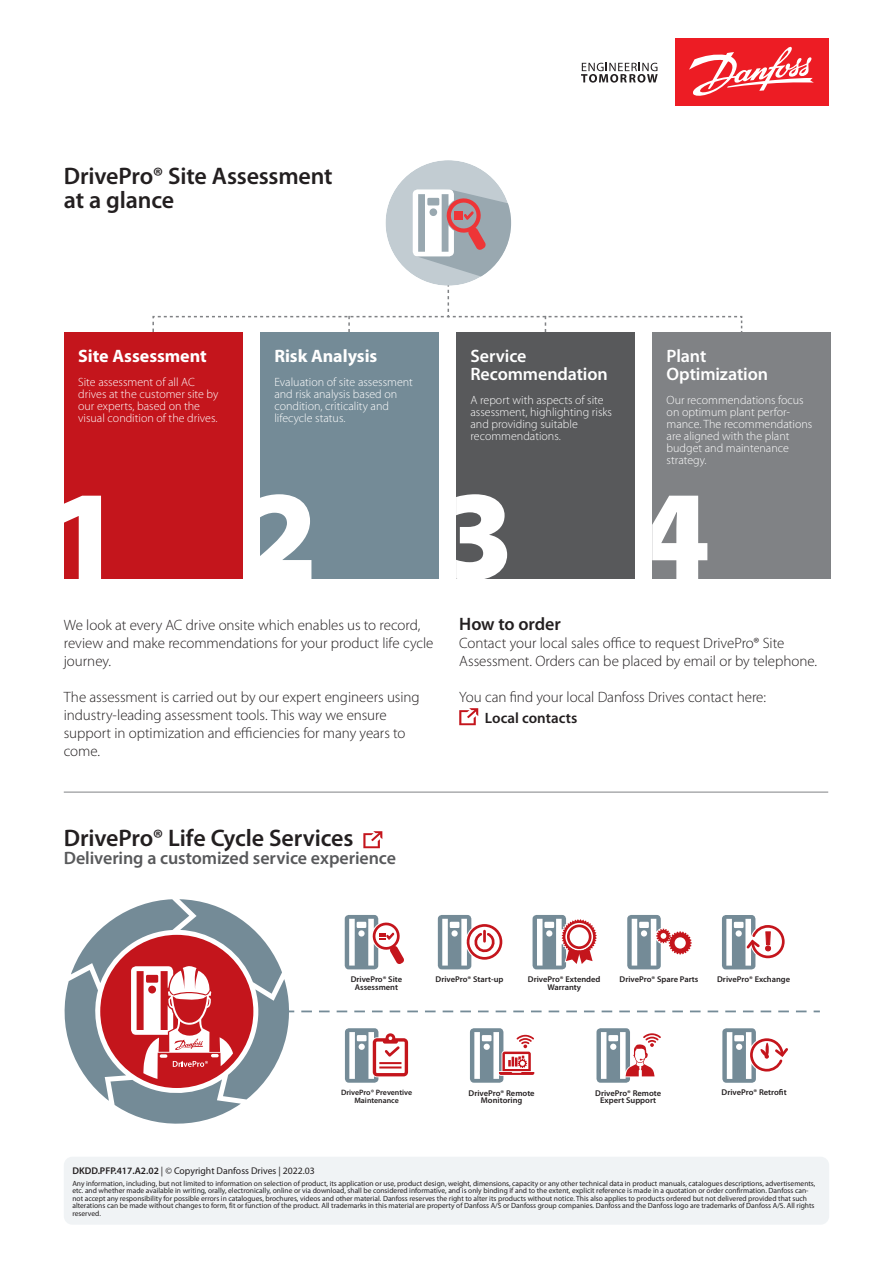
<style>
.page{position:relative;width:893px;height:1263px;background:#fff}
.page>*{position:absolute;margin:0;border:0;box-sizing:border-box;transform-origin:0 0}
.t1{font:600 24px/24px "Myriad Pro";letter-spacing:-.01em;color:#231f20}
.t2{font:600 18px/18px "Myriad Pro";letter-spacing:-.005em;color:#fff}
.t3{font:600 18px "Myriad Pro";letter-spacing:-.005em;color:#58595b}
.t4{font:700 18px "Myriad Pro";color:#fff}
.t5{font:600 18px "Myriad Pro";letter-spacing:-.005em;color:#231f20}
.t6{font:300 15px/18px "Myriad Pro";letter-spacing:-.005em;color:#231f20}
.t7{font:600 15px "Myriad Pro";color:#231f20}
.t8{font:300 12px/12px "Myriad Pro";color:#fff}
.t9{font:9.75px "Myriad Pro";color:#231f20}
.t10{font:600 8.4px/7.5px "Myriad Pro";color:#231f20;text-align:center}
.t11{font:600 7.8px/7.5px "Myriad Pro";color:#231f20;text-align:center}
.t12{font:7.5px/7.5px "Myriad Pro";color:#231f20}
.s1{font-weight:600}
</style>
<div class="page">
<div style="left:675px;top:38px;width:154px;height:67px;background:#ed1c24"></div>
<svg style="left:581px;top:63px;width:77px;height:20px"></svg>
<svg style="left:689px;top:46px;width:125px;height:50px"></svg>
<div style="left:385px;top:160px;width:126px;height:126px;background:#c2ccd2;border-radius:50%"></div>
<svg style="left:152px;top:189px;width:591px;height:143px"></svg>
<div style="left:652px;top:332px;width:179px;height:247px;background:#808285"></div>
<div style="left:456px;top:332px;width:179px;height:247px;background:#58595b"></div>
<div style="left:260px;top:332px;width:179px;height:247px;background:#748b97"></div>
<div style="left:64px;top:332px;width:179px;height:247px;background:#c4151c"></div>
<svg style="left:652px;top:496px;width:55px;height:83px"></svg>
<svg style="left:456px;top:494px;width:51px;height:85px"></svg>
<svg style="left:260px;top:494px;width:51px;height:85px"></svg>
<svg style="left:64px;top:496px;width:37px;height:83px"></svg>
<svg style="left:363px;top:831px;width:19px;height:17px"></svg>
<svg style="left:64px;top:899px;width:742px;height:225px"></svg>
<div style="left:64px;top:1157px;width:765px;height:68px;background:#eaeff2;border-radius:9px"></div>
<svg style="left:459px;top:708px;width:19px;height:17px"></svg>
<hr style="left:64px;top:792px;width:764px;height:1px;background:#808285">
<h1 class="t1" style="left:64px;top:164px;width:270px">DrivePro® Site Assessment at a glance</h1>
<h2 class="t4" style="left:78px;top:345px;width:130px">Site Assessment</h2>
<h3 class="t8" style="left:78px;top:376px;width:142px">Site assessment of all AC drives at the customer site by our experts, based on the visual condition of the drives.</h3>
<h2 class="t4" style="left:274px;top:345px;width:105px">Risk Analysis</h2>
<h3 class="t8" style="left:274px;top:376px;width:140px">Evaluation of site assessment and risk analysis based on condition, criticality and lifecycle status.</h3>
<h2 class="t2" style="left:470px;top:347px;width:139px">Service<br>Recommendation</h2>
<h3 class="t8" style="left:470px;top:394px;width:143px">A report with aspects of site assessment, highlighting risks and providing suitable recommendations.</h3>
<h2 class="t2" style="left:667px;top:347px;width:103px">Plant<br>Optimization</h2>
<h3 class="t8" style="left:667px;top:394px;width:147px">Our recommendations focus on optimum plant perfor&shy;mance. The recommendations are aligned with the plant budget and maintenance strategy.</h3>
<h3 class="t6" style="left:64px;top:616px;width:371px">We look at every AC drive onsite which enables us to record, review and make recommendations for your product life cycle journey.</h3>
<h3 class="t6" style="left:64px;top:688px;width:357px">The assessment is carried out by our expert engineers using industry-leading assessment tools. This way we ensure support in optimization and efficiencies for many years to come.</h3>
<h2 class="t5" style="left:459px;top:614px;width:103px">How to order</h2>
<h3 class="t6" style="left:459px;top:634px;width:359px">Contact your local sales office to request DrivePro® Site<br>Assessment. Orders can be placed by email or by telephone.</h3>
<h3 class="t6" style="left:459px;top:688px;width:308px">You can find your local Danfoss Drives contact here:</h3>
<h3 class="t7" style="left:485px;top:710px;width:94px">Local contacts</h3>
<h1 class="t1" style="left:64px;top:826px;width:291px">DrivePro® Life Cycle Services</h1>
<h2 class="t3" style="left:64px;top:848px;width:334px">Delivering a customized service experience</h2>
<p class="t10" style="left:351px;top:976px;width:53px">DrivePro® Site</p>
<p class="t10" style="left:436px;top:976px;width:69px">DrivePro® Start-up</p>
<p class="t10" style="left:355px;top:983px;width:45px">Assessment</p>
<p class="t10" style="left:528px;top:976px;width:74px">DrivePro® Extended</p>
<p class="t10" style="left:619px;top:976px;width:80px">DrivePro® Spare Parts</p>
<p class="t10" style="left:717px;top:976px;width:75px">DrivePro® Exchange</p>
<p class="t10" style="left:547px;top:983px;width:35px">Warranty</p>
<p class="t11" style="left:341px;top:1089px;width:73px">DrivePro® Preventive<br>Maintenance</p>
<p class="t10" style="left:469px;top:1089px;width:68px">DrivePro® Remote<br>Monitoring</p>
<p class="t10" style="left:595px;top:1089px;width:68px">DrivePro® Remote</p>
<p class="t10" style="left:721px;top:1089px;width:67px">DrivePro® Retrofit</p>
<p class="t10" style="left:600px;top:1096px;width:58px">Expert Support</p>
<h3 class="t9" style="left:72px;top:1165px;width:244px"><span class="s1">DKDD.PFP.417.A2.02</span> | © Copyright Danfoss Drives | 2022.03</h3>
<p class="t12" style="left:72px;top:1179px;width:744px">Any information, including, but not limited to information on selection of product, its application or use, product design, weight, dimensions, capacity or any other technical data in product manuals, catalogues descriptions, advertisements, etc. and whether made available in writing, orally, electronically, online or via download, shall be considered informative, and is only binding if and to the extent, explicit reference is made in a quotation or order confirmation. Danfoss can&shy;not accept any responsibility for possible errors in catalogues, brochures, videos and other material. Danfoss reserves the right to alter its products without notice. This also applies to products ordered but not delivered provided that such alterations can be made without changes to form, fit or function of the product. All trademarks in this material are property of Danfoss A/S or Danfoss group companies. Danfoss and the Danfoss logo are trademarks of Danfoss A/S. All rights reserved.</p>
</div>
